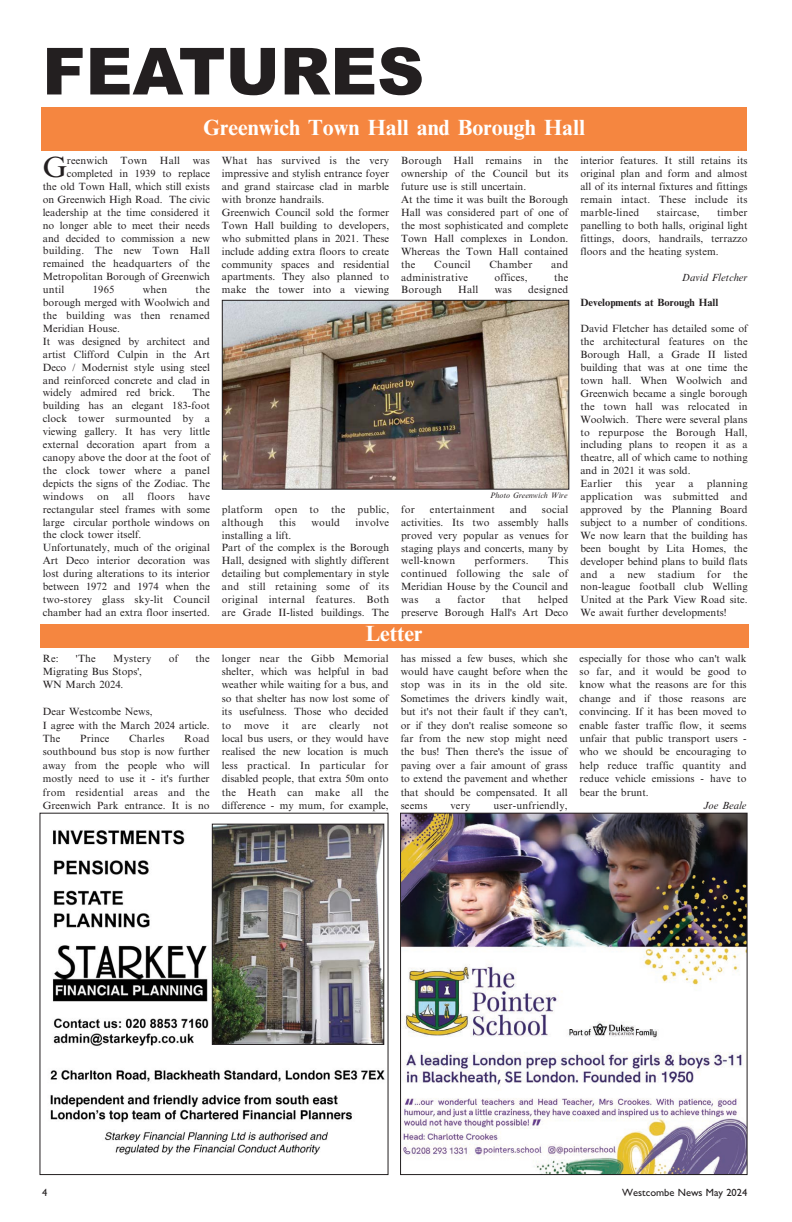
<style>
.page{position:relative;width:792px;height:1222px;background:#fff}
.page>*{position:absolute;margin:0;border:0;box-sizing:border-box;transform-origin:0 0}
.t1{font:900 65px "Arial";color:#231f20}
.t2{font:29.2px "M Times New Roman";color:#231f20}
.t3{font:700 22px "M Times New Roman";color:#fff}
.t4{font:10.5px/12.9px "M Times New Roman";color:#231f20;text-align:justify}
.t5{font:10.5px/12.9px "M Times New Roman";letter-spacing:.02em;color:#231f20}
.t6{font:700 10.5px "M Times New Roman";color:#231f20}
.t7{font:italic 10.5px "M Times New Roman";color:#231f20}
.t8{font:10.5px "M Gill Sans";color:#231f20}
.t9{font:italic 8px "M Times New Roman";color:#231f20}
</style>
<div class="page">
<div style="left:41px;top:107px;width:706px;height:43px;background:#f58640"></div>
<div style="left:40px;top:624px;width:708px;height:23px;background:#f58640"></div>
<img style="left:402px;top:814px;width:343px;height:359px">
<div style="left:400px;top:812px;width:347px;height:363px;border:1px solid #231f20"></div>
<img style="left:50px;top:823px;width:335px;height:332px">
<img style="left:214px;top:825px;width:168px;height:217px">
<div style="left:212px;top:823px;width:172px;height:221px;border:1px solid #231f20"></div>
<img style="left:224px;top:302px;width:343px;height:185px">
<div style="left:222px;top:300px;width:347px;height:189px;border:1px solid #231f20"></div>
<h1 class="t1" style="left:42px;top:34px;width:383px">FEATURES</h1>
<h3 class="t3" style="left:203px;top:114px;width:383px">Greenwich Town Hall and Borough Hall</h3>
<h2 class="t2" style="left:43px;top:150px;width:26px">G</h2>
<p class="t5" style="left:67px;top:154px;width:145px">reenwich Town Hall was</p>
<p class="t4" style="left:67px;top:167px;width:145px">completed in 1939 to replace</p>
<p class="t4" style="left:43px;top:180px;width:169px">the old Town Hall, which still exists</p>
<p class="t4" style="left:43px;top:193px;width:169px">on Greenwich High Road. The civic</p>
<p class="t4" style="left:43px;top:205px;width:169px">leadership at the time considered it</p>
<p class="t4" style="left:43px;top:218px;width:169px">no longer able to meet their needs</p>
<p class="t4" style="left:43px;top:231px;width:169px">and decided to commission a new</p>
<p class="t5" style="left:43px;top:244px;width:169px">building. The new Town Hall</p>
<p class="t4" style="left:43px;top:257px;width:169px">remained the headquarters of the</p>
<p class="t4" style="left:43px;top:270px;width:169px">Metropolitan Borough of Greenwich</p>
<p class="t4" style="left:43px;top:283px;width:23px">until</p>
<p class="t4" style="left:93px;top:283px;width:23px">1965</p>
<p class="t4" style="left:143px;top:283px;width:26px">when</p>
<p class="t4" style="left:43px;top:283px;width:169px;text-align:left;text-indent:153px">the borough merged with Woolwich and the building was then renamed<br>Meridian House.<br>It was designed by architect and artist Clifford Culpin in the Art<br>Deco / Modernist style using steel and reinforced concrete and clad in widely admired red brick.</p>
<p class="t4" style="left:43px;top:386px;width:169px;text-indent:150px">The building has an elegant 183-foot clock tower surmounted by a viewing gallery. It has very little external decoration apart from a canopy above the door at the foot of the clock tower where a panel depicts the signs of the Zodiac. The windows</p>
<p class="t4" style="left:43px;top:489px;width:169px;text-align:left;text-indent:146px">have rectangular steel frames with some large circular porthole windows on the clock tower itself.<br>Unfortunately, much of the original<br>Art Deco interior decoration was lost during alterations to its interior between 1972 and 1974 when the two-storey glass sky-lit Council chamber had an extra floor inserted.</p>
<p class="t4" style="left:97px;top:489px;width:13px">on</p>
<p class="t4" style="left:123px;top:489px;width:13px">all</p>
<p class="t4" style="left:148px;top:489px;width:29px">floors</p>
<p class="t4" style="left:43px;top:651px;width:17px">Re:</p>
<p class="t4" style="left:76px;top:651px;width:21px">'The</p>
<p class="t5" style="left:113px;top:651px;width:40px">Mystery</p>
<p class="t4" style="left:169px;top:651px;width:11px">of</p>
<p class="t4" style="left:195px;top:651px;width:16px">the</p>
<p class="t4" style="left:43px;top:664px;width:101px;line-height:13.4px">Migrating Bus Stops',<br>WN March 2024.</p>
<p class="t4" style="left:43px;top:704px;width:168px;line-height:13.4px;text-align:left">Dear Westcombe News,<br>I agree with the March 2024 article.<br>The</p>
<p class="t4" style="left:80px;top:732px;width:31px">Prince</p>
<p class="t5" style="left:129px;top:732px;width:37px">Charles</p>
<p class="t4" style="left:43px;top:731px;width:168px;line-height:13.4px;text-indent:141px">Road southbound bus stop is now further away from the people who will mostly need to use it - it's further from residential areas and the Greenwich Park entrance. It is no</p>
<p class="t4" style="left:222px;top:154px;width:169px;text-align:left">What has survived is the very impressive and stylish entrance foyer and grand staircase clad in marble with bronze handrails.<br>Greenwich Council sold the former<br>Town Hall building to developers, who submitted plans in 2021. These include adding extra floors to create community spaces and residential apartments. They also planned to make the tower into a viewing</p>
<p class="t4" style="left:401px;top:154px;width:169px;text-align:left">Borough Hall remains in the ownership of the Council but its future use is still uncertain.<br>At the time it was built the Borough<br>Hall was considered part of one of the most sophisticated and complete<br>Town Hall complexes in London.<br>Whereas the Town Hall contained the</p>
<p class="t5" style="left:434px;top:257px;width:38px">Council</p>
<p class="t5" style="left:489px;top:257px;width:44px">Chamber</p>
<p class="t4" style="left:551px;top:257px;width:19px">and</p>
<p class="t5" style="left:401px;top:270px;width:68px">administrative</p>
<p class="t5" style="left:494px;top:270px;width:35px">offices,</p>
<p class="t4" style="left:554px;top:270px;width:16px">the</p>
<p class="t5" style="left:401px;top:283px;width:42px">Borough</p>
<p class="t4" style="left:458px;top:283px;width:22px">Hall</p>
<p class="t4" style="left:495px;top:283px;width:19px">was</p>
<p class="t5" style="left:528px;top:283px;width:42px">designed</p>
<p class="t5" style="left:222px;top:502px;width:169px">platform open to the public, although</p>
<p class="t4" style="left:279px;top:515px;width:18px">this</p>
<p class="t4" style="left:311px;top:515px;width:30px">would</p>
<p class="t5" style="left:355px;top:515px;width:35px">involve</p>
<p class="t4" style="left:222px;top:528px;width:169px;text-align:left">installing a lift.<br>Part of the complex is the Borough<br>Hall, designed with slightly different detailing but complementary in style and still retaining some of its original internal features. Both are Grade II-listed buildings. The</p>
<p class="t9" style="left:490px;top:491px;width:79px">Photo Greenwich Wire</p>
<p class="t4" style="left:401px;top:502px;width:169px;text-indent:141px">social activities. Its two assembly halls proved very popular as venues for staging plays and concerts, many by well-known</p>
<p class="t4" style="left:401px;top:502px;width:15px">for</p>
<p class="t5" style="left:430px;top:502px;width:66px">entertainment</p>
<p class="t4" style="left:510px;top:502px;width:19px">and</p>
<p class="t4" style="left:401px;top:554px;width:169px;text-indent:147px">This continued following the sale of Meridian House by the Council and was</p>
<p class="t5" style="left:475px;top:554px;width:56px">performers.</p>
<p class="t4" style="left:401px;top:593px;width:169px;text-align:right">helped<br>preserve Borough Hall's Art Deco</p>
<p class="t4" style="left:435px;top:593px;width:7px">a</p>
<p class="t4" style="left:458px;top:593px;width:29px">factor</p>
<p class="t4" style="left:502px;top:593px;width:20px">that</p>
<h3 class="t3" style="left:365px;top:620px;width:59px">Letter</h3>
<p class="t4" style="left:222px;top:651px;width:168px;line-height:13.4px">longer near the Gibb Memorial shelter, which was helpful in bad weather while waiting for a bus, and so that shelter has now lost some of its usefulness. Those who decided to move it are clearly not local bus users, or they would have realised the new location is much less practical. In particular for disabled people, that extra 50m onto the Heath can make all the difference - my mum, for example,</p>
<p class="t4" style="left:401px;top:651px;width:168px;line-height:13.4px">has missed a few buses, which she would have caught before when the stop was in its in the old site.<br>Sometimes the drivers kindly wait, but it's not their fault if they can't, or if they don't realise someone so far from the new stop might need the bus! Then there's the issue of paving over a fair amount of grass to extend the pavement and whether that should be compensated. It all seems</p>
<p class="t4" style="left:450px;top:798px;width:21px">very</p>
<p class="t5" style="left:493px;top:798px;width:76px">user-unfriendly,</p>
<p class="t4" style="left:580px;top:154px;width:169px">interior features. It still retains its original plan and form and almost all of its internal fixtures and fittings remain intact. These include its marble-lined</p>
<p class="t4" style="left:580px;top:206px;width:169px;text-indent:137px">timber panelling to both halls, original light fittings, doors, handrails, terrazzo floors and the heating system.</p>
<p class="t7" style="left:682px;top:271px;width:67px">David Fletcher</p>
<p class="t6" style="left:580px;top:296px;width:139px">Developments at Borough Hall</p>
<p class="t4" style="left:580px;top:322px;width:169px;text-align:left">David Fletcher has detailed some of the architectural features on the<br>Borough Hall, a Grade II listed building that was at one time the town hall. When Woolwich and<br>Greenwich became a single borough the town hall was relocated in<br>Woolwich. There were several plans to repurpose the Borough Hall, including plans to reopen it as a theatre, all of which came to nothing and in 2021 it was sold.<br>Earlier</p>
<p class="t5" style="left:657px;top:206px;width:44px">staircase,</p>
<p class="t4" style="left:580px;top:477px;width:169px;text-indent:126px">planning application was submitted and approved by the Planning Board subject to a number of conditions.<br>We now learn that the building has been bought by Lita Homes, the developer behind plans to build flats and a new stadium for the non-league football club Welling United at the Park View Road site.<br>We await further developments!</p>
<p class="t4" style="left:625px;top:477px;width:18px">this</p>
<p class="t4" style="left:655px;top:477px;width:21px">year</p>
<p class="t4" style="left:688px;top:477px;width:7px">a</p>
<p class="t4" style="left:580px;top:651px;width:168px;line-height:13.4px">especially for those who can't walk so far, and it would be good to know what the reasons are for this change and if those reasons are convincing. If it has been moved to enable faster traffic flow, it seems unfair that public transport users - who we should be encouraging to help reduce traffic quantity and reduce vehicle emissions - have to bear the brunt.</p>
<p class="t7" style="left:703px;top:799px;width:45px">Joe Beale</p>
<p class="t8" style="left:42px;top:1186px;width:7px">4</p>
<p class="t8" style="left:622px;top:1186px;width:127px">Westcombe News May 2024</p>
</div>
